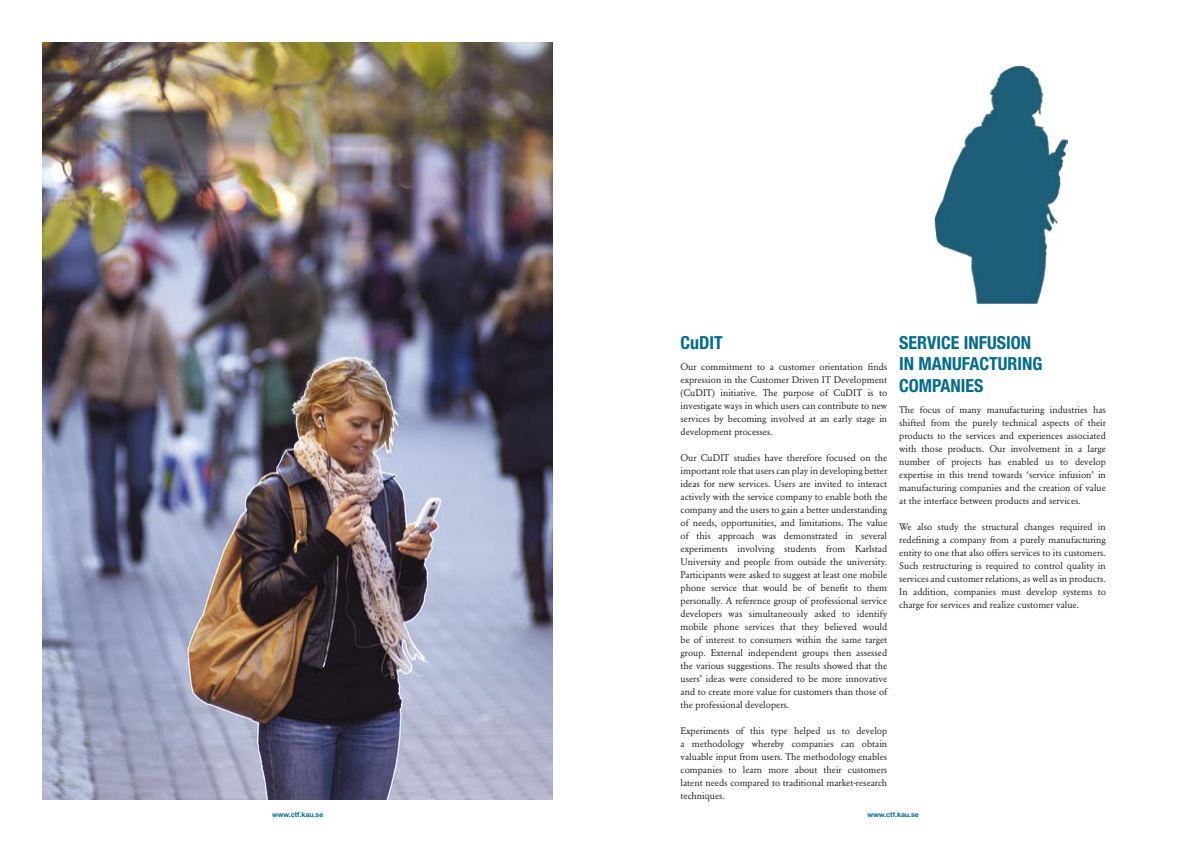
<style>
.page{position:relative;width:1191px;height:842px;background:#fff}
.page>*{position:absolute;margin:0;border:0;box-sizing:border-box;transform-origin:0 0}
.Brödtext{font:700 condensed 18px/21.6px "Helvetica Neue";color:#006b8d}
.Brödtext-2{font:9.5px/13px "Garamond BE";color:#212125;text-align:justify}
.Brödtext-3{font:700 7px "Helvetica Neue";color:#006b8d}
</style>
<div class="page">
<img style="left:43px;top:43px;width:510px;height:756px">
<img style="left:934px;top:65px;width:133px;height:238px">
<p class="Brödtext" style="left:680px;top:331px;width:44px">CuDIT</p>
<p class="Brödtext" style="left:899px;top:331px;width:145px">SERVICE INFUSION<br>IN MANUFACTURING<br>COMPANIES</p>
<p class="Brödtext-2" style="left:680px;top:360px;width:208px">Our commitment to a customer orientation finds expression in the Customer Driven IT Development (CuDIT) initiative. The purpose of CuDIT is to investigate ways in which users can contribute to new services by becoming involved at an early stage in development processes.</p>
<p class="Brödtext-2" style="left:680px;top:451px;width:208px">Our CuDIT studies have therefore focused on the important role that users can play in developing better ideas for new services. Users are invited to interact actively with the service company to enable both the company and the users to gain a better understanding of needs, opportunities, and limitations. The value of this approach was demonstrated in several experiments involving students from Karlstad University and people from outside the university.<br>Participants were asked to suggest at least one mobile phone service that would be of benefit to them personally. A reference group of professional service developers was simultaneously asked to identify mobile phone services that they believed would be of interest to consumers within the same target group. External independent groups then assessed the various suggestions. The results showed that the users’ ideas were considered to be more innovative and to create more value for customers than those of the professional developers.</p>
<p class="Brödtext-2" style="left:680px;top:724px;width:208px">Experiments of this type helped us to develop a methodology whereby companies can obtain valuable input from users. The methodology enables companies to learn more about their customers latent needs compared to traditional market-research techniques.</p>
<p class="Brödtext-2" style="left:899px;top:404px;width:208px">The focus of many manufacturing industries has shifted from the purely technical aspects of their products to the services and experiences associated with those products. Our involvement in a large number of projects has enabled us to develop expertise in this trend towards ‘service infusion’ in manufacturing companies and the creation of value at the interface between products and services.</p>
<p class="Brödtext-2" style="left:899px;top:521px;width:208px">We also study the structural changes required in redefining a company from a purely manufacturing entity to one that also offers services to its customers.<br>Such restructuring is required to control quality in services and customer relations, as well as in products.<br>In addition, companies must develop systems to charge for services and realize customer value.</p>
<p class="Brödtext-3" style="left:272px;top:810px;width:53px">www.ctf.kau.se</p>
<p class="Brödtext-3" style="left:867px;top:810px;width:53px">www.ctf.kau.se</p>
</div>
